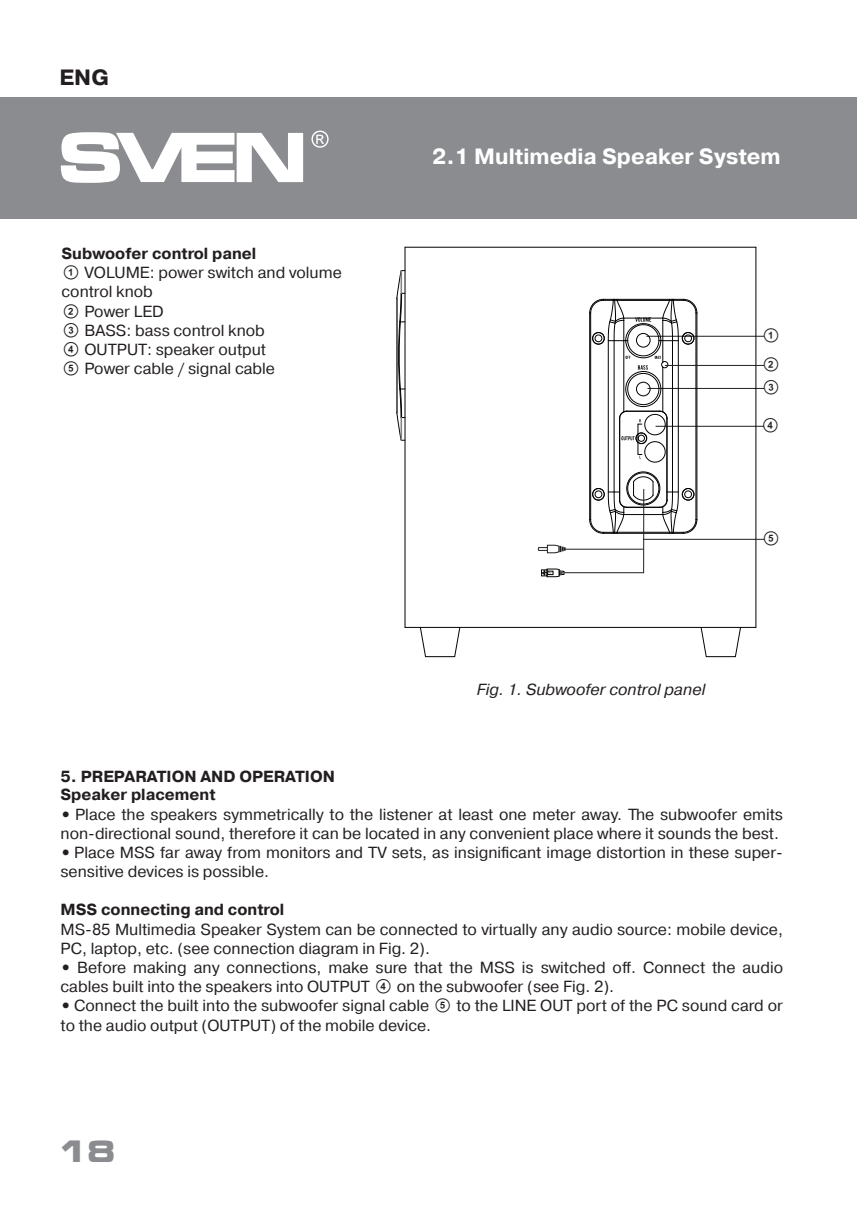
<style>
.page{position:relative;width:857px;height:1225px;background:#fff}
.page>*{position:absolute;margin:0;border:0;box-sizing:border-box;transform-origin:0 0}
.t1{font:700 30px "Micra";color:#8a8c8f}
.t2{font:700 22px "Pragmatica";color:#fff}
.t3{font:700 22px "Pragmatica";color:#231f20}
.t4{font:16px/19.2px "Pragmatica";color:#231f20}
.t5{font:700 16px/18.8px "Pragmatica";color:#231f20}
.t6{font:italic 16px "Pragmatica";color:#231f20}
.t7{font:16px "SVEN";color:#231f20}
.s1{font-weight:700}
.s2{font-family:"SVEN"}
</style>
<div class="page">
<hr style="left:646px;top:336px;width:118px;height:1px;background:#231f20">
<hr style="left:647px;top:388px;width:117px;height:1px;background:#231f20">
<hr style="left:655px;top:426px;width:109px;height:1px;background:#231f20">
<svg style="left:419px;top:626px;width:8px;height:32px"></svg>
<svg style="left:453px;top:626px;width:8px;height:32px"></svg>
<hr style="left:405px;top:627px;width:351px;height:1px;background:#030303">
<hr style="left:404px;top:247px;width:1px;height:380px;background:#030303">
<hr style="left:405px;top:247px;width:351px;height:1px;background:#030303">
<hr style="left:755px;top:247px;width:1px;height:380px;background:#030303">
<svg style="left:700px;top:626px;width:42px;height:32px"></svg>
<hr style="left:425px;top:656px;width:30px;height:1px;background:#030303">
<svg style="left:396px;top:270px;width:9px;height:171px"></svg>
<hr style="left:396px;top:299px;width:1px;height:113px;background:#7e8084">
<hr style="left:696px;top:313px;width:1px;height:206px;background:#030303">
<hr style="left:695px;top:313px;width:1px;height:206px;background:#030303">
<hr style="left:613px;top:341px;width:1px;height:151px;background:#030303">
<hr style="left:608px;top:341px;width:1px;height:151px;background:#030303">
<hr style="left:678px;top:341px;width:1px;height:151px;background:#030303">
<hr style="left:672px;top:341px;width:1px;height:151px;background:#030303">
<hr style="left:590px;top:313px;width:1px;height:206px;background:#030303">
<hr style="left:589px;top:313px;width:1px;height:206px;background:#030303">
<hr style="left:662px;top:367px;width:1px;height:45px;background:#030303">
<hr style="left:623px;top:341px;width:1px;height:71px;background:#030303">
<hr style="left:666px;top:418px;width:1px;height:82px;background:#030303">
<hr style="left:619px;top:418px;width:1px;height:82px;background:#030303">
<svg style="left:659px;top:410px;width:9px;height:9px"></svg>
<svg style="left:619px;top:409px;width:9px;height:10px"></svg>
<div style="left:627px;top:373px;width:32px;height:32px;border:1px solid #030303;border-radius:50%"></div>
<div style="left:625px;top:371px;width:36px;height:36px;border:1px solid #030303;border-radius:50%"></div>
<hr style="left:627px;top:411px;width:33px;height:1px;background:#030303">
<div style="left:626px;top:471px;width:34px;height:34px;border:1px solid #030303;border-radius:50%"></div>
<div style="left:644px;top:441px;width:22px;height:21px;border:1px solid #030303;border-radius:50%"></div>
<div style="left:644px;top:414px;width:22px;height:21px;border:1px solid #030303;border-radius:50%"></div>
<div style="left:627px;top:472px;width:32px;height:32px;border:1px solid #030303;border-radius:50%"></div>
<div style="left:635px;top:432px;width:12px;height:12px;border:1px solid #030303;border-radius:50%"></div>
<div style="left:638px;top:434px;width:7px;height:8px;border:1px solid #030303;border-radius:50%"></div>
<div style="left:636px;top:382px;width:14px;height:14px;border:1px solid #030303;border-radius:50%"></div>
<svg style="left:621px;top:436px;width:13px;height:4px"></svg>
<svg style="left:589px;top:298px;width:109px;height:72px"></svg>
<div style="left:637px;top:423px;width:6px;height:32px;border:1px solid #030303"></div>
<svg style="left:589px;top:475px;width:109px;height:99px"></svg>
<div style="left:538px;top:547px;width:19px;height:3px;border:1px solid #231f20"></div>
<svg style="left:547px;top:545px;width:18px;height:8px"></svg>
<svg style="left:541px;top:568px;width:23px;height:9px"></svg>
<hr style="left:565px;top:549px;width:78px;height:1px;background:#231f20">
<hr style="left:564px;top:572px;width:79px;height:1px;background:#231f20">
<hr style="left:643px;top:539px;width:121px;height:1px;background:#231f20">
<hr style="left:665px;top:365px;width:99px;height:1px;background:#231f20">
<div style="left:0;top:97px;width:856px;height:121px;background:#8a8c8f"></div>
<svg style="left:61px;top:132px;width:242px;height:51px"></svg>
<svg style="left:311px;top:131px;width:18px;height:17px"></svg>
<h2 class="t3" style="left:60px;top:63px;width:51px">ENG</h2>
<p class="t4" style="left:62px;top:244px;width:282px"><span class="s1">Subwoofer control panel<br></span><span class="s2">A</span> VOLUME: power switch and volume control knob<br><span class="s2">B</span> Power LED<br><span class="s2">C</span> BASS: bass control knob<br><span class="s2">D</span> OUTPUT: speaker output<br><span class="s2">E</span> Power cable / signal cable</p>
<h2 class="t2" style="left:432px;top:142px;width:350px">2.1 Multimedia Speaker System</h2>
<p class="t7" style="left:761px;top:323px;width:21px">A</p>
<p class="t7" style="left:761px;top:352px;width:21px">B</p>
<p class="t7" style="left:761px;top:375px;width:21px">C</p>
<p class="t7" style="left:761px;top:413px;width:21px">D</p>
<p class="t6" style="left:477px;top:679px;width:230px">Fig. 1. Subwoofer control panel</p>
<p class="t7" style="left:761px;top:526px;width:21px">E</p>
<p class="t5" style="left:61px;top:767px;width:276px">5. PREPARATION AND OPERATION<br>Speaker placement</p>
<p class="t4" style="left:61px;top:805px;width:724px"><span class="s1">•</span> Place the speakers symmetrically to the listener at least one meter away. The subwoofer emits non-directional sound, therefore it can be located in any convenient place where it sounds the best.</p>
<p class="t4" style="left:61px;top:843px;width:724px"><span class="s1">•</span> Place MSS far away from monitors and TV sets, as insignificant image distortion in these super&shy;sensitive devices is possible.</p>
<p class="t5" style="left:61px;top:900px;width:225px">MSS сonnecting and control</p>
<p class="t4" style="left:61px;top:919px;width:724px">MS-85 Multimedia Speaker System can be connected to virtually any audio source: mobile device,<br>PC, laptop, etc. (see connection diagram in Fig. 2).</p>
<p class="t4" style="left:61px;top:958px;width:724px"><span class="s1">•</span> Before making any connections, make sure that the MSS is switched off. Connect the audio cables built into the speakers into OUTPUT <span class="s2">D</span> on the subwoofer (see Fig. 2).</p>
<p class="t4" style="left:61px;top:996px;width:724px"><span class="s1">•</span> Connect the built into the subwoofer signal cable <span class="s2">E</span> to the LINE OUT port of the PC sound card or to the audio output (OUTPUT) of the mobile device.</p>
<h1 class="t1" style="left:56px;top:1135px;width:62px">18</h1>
</div>
